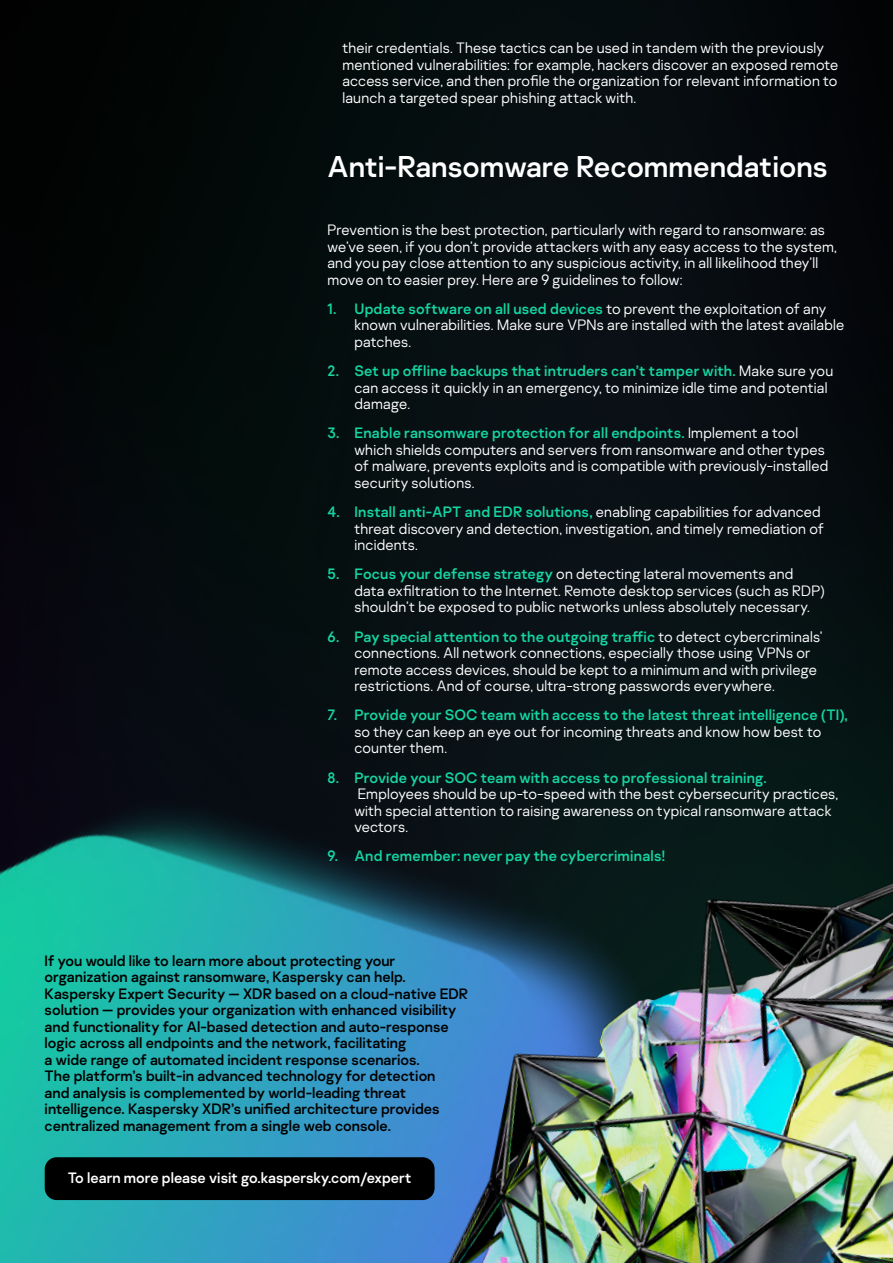
<style>
.page{position:relative;width:893px;height:1263px;background:#fff}
.page>*{position:absolute;margin:0;border:0;box-sizing:border-box;transform-origin:0 0}
.t1{font:30px "Kaspersky Sans";color:#fff}
.Body{font:300 15px/16.5px "Kaspersky Sans";letter-spacing:.01em;color:#fff}
.t2{font:15px/16.5px "Kaspersky Sans";color:#000}
.t3{font:15px "Kaspersky Sans";color:#fff}
.t4{font:15px "Kaspersky Sans";letter-spacing:.015em;color:#15d5a2}
.s1{font-weight:400;color:#15d5a2}
</style>
<div class="page">
<img style="left:0;top:0;width:893px;height:593px">
<img style="left:0;top:593px;width:241px;height:670px">
<img style="left:241px;top:393px;width:652px;height:870px">
<div style="left:45px;top:1157px;width:390px;height:43px;background:#000;border-radius:12px"></div>
<p class="Body" style="left:342px;top:40px;width:497px">their credentials. These tactics can be used in tandem with the previously mentioned vulnerabilities: for example, hackers discover an exposed remote access service, and then profile the organization for relevant information to launch a targeted spear phishing attack with.</p>
<h2 class="t1" style="left:327px;top:148px;width:502px">Anti-Ransomware Recommendations</h2>
<p class="Body" style="left:327px;top:221px;width:511px">Prevention is the best protection, particularly with regard to ransomware: as we’ve seen, if you don’t provide attackers with any easy access to the system, and you pay close attention to any suspicious activity, in all likelihood they’ll move on to easier prey. Here are 9 guidelines to follow:</p>
<p class="Body" style="left:354px;top:300px;width:491px;text-indent:-27px"><span class="s1">1. Update software on all used devices</span> to prevent the exploitation of any known vulnerabilities. Make sure VPNs are installed with the latest available patches.</p>
<p class="Body" style="left:354px;top:363px;width:480px;text-indent:-27px"><span class="s1">2. Set up offline backups that intruders can’t tamper with.</span> Make sure you can access it quickly in an emergency, to minimize idle time and potential damage.</p>
<p class="Body" style="left:354px;top:425px;width:475px;text-indent:-27px"><span class="s1">3. Enable ransomware protection for all endpoints.</span> Implement a tool which shields computers and servers from ransomware and other types of malware, prevents exploits and is compatible with previously-installed security solutions.</p>
<p class="Body" style="left:354px;top:504px;width:471px;text-indent:-27px"><span class="s1">4. Install anti-APT and EDR solutions,</span> enabling capabilities for advanced threat discovery and detection, investigation, and timely remediation of incidents.</p>
<p class="Body" style="left:354px;top:566px;width:472px;text-indent:-27px"><span class="s1">5. Focus your defense strategy</span> on detecting lateral movements and data exfiltration to the Internet. Remote desktop services (such as RDP) shouldn’t be exposed to public networks unless absolutely necessary.</p>
<p class="Body" style="left:354px;top:628px;width:470px;text-indent:-27px"><span class="s1">6. Pay special attention to the outgoing traffic</span> to detect cybercriminals’ connections. All network connections, especially those using VPNs or remote access devices, should be kept to a minimum and with privilege restrictions. And of course, ultra-strong passwords everywhere.</p>
<p class="Body" style="left:354px;top:707px;width:495px;text-indent:-27px"><span class="s1">7. Provide your SOC team with access to the latest threat intelligence (TI), </span>so they can keep an eye out for incoming threats and know how best to counter them.</p>
<p class="Body" style="left:354px;top:769px;width:485px;text-indent:-27px"><span class="s1">8. Provide your SOC team with access to professional training.<br></span>Employees should be up-to-speed with the best cybersecurity practices, with special attention to raising awareness on typical ransomware attack vectors.</p>
<p class="t4" style="left:327px;top:847px;width:339px">9. And remember: never pay the cybercriminals!</p>
<p class="t2" style="left:45px;top:952px;width:363px">If you would like to learn more about protecting your organization against ransomware, Kaspersky can help.</p>
<p class="t2" style="left:45px;top:985px;width:425px">Kaspersky Expert Security — XDR based on a cloud-native EDR solution — provides your organization with enhanced visibility and functionality for Al-based detection and auto-response logic across all endpoints and the network, facilitating<br>a wide range of automated incident response scenarios.<br>The platform’s built-in advanced technology for detection<br>and analysis is complemented by world-leading threat intelligence. Kaspersky XDR’s unified architecture provides centralized management from a single web console.</p>
<p class="t3" style="left:68px;top:1168px;width:345px">To learn more please visit go.kaspersky.com/expert</p>
</div>
